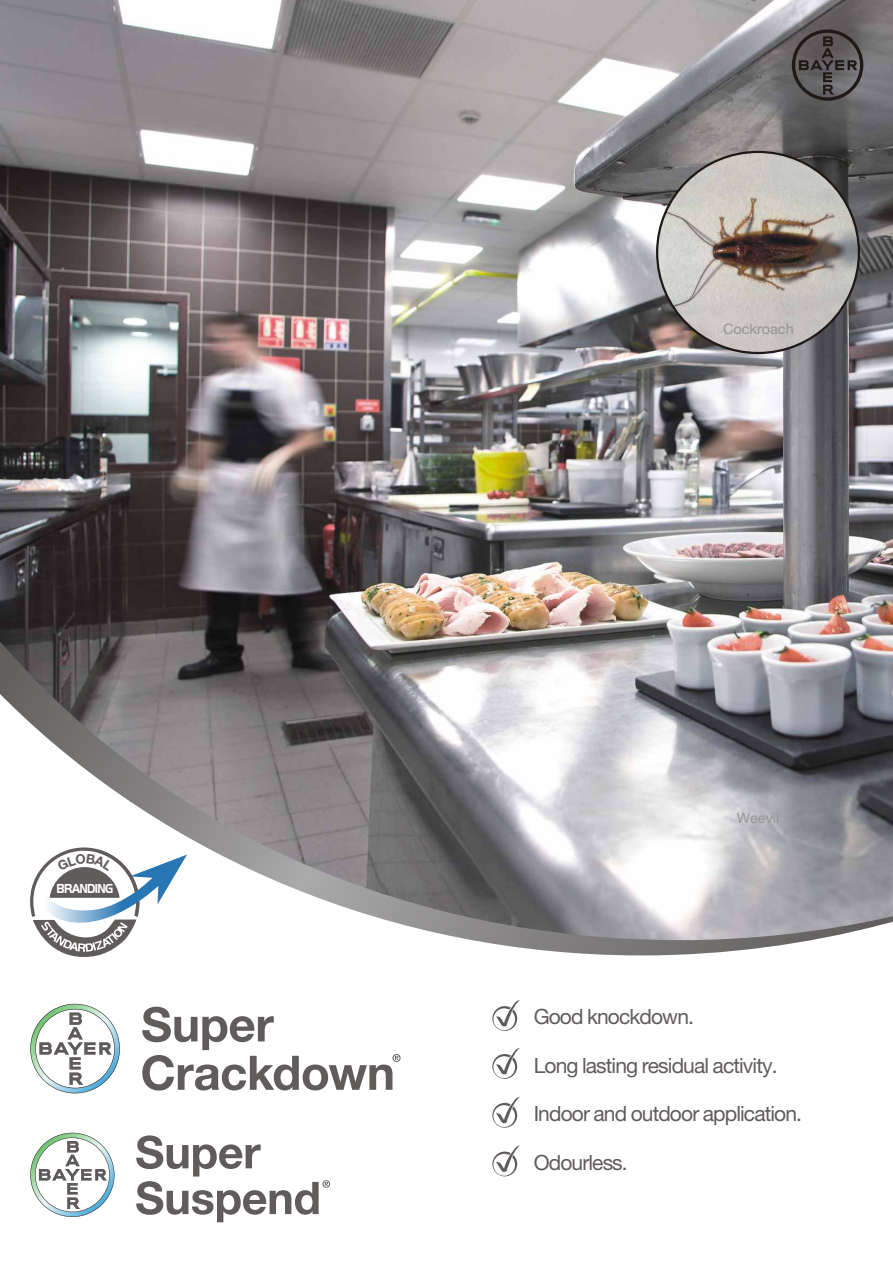
<style>
.page{position:relative;width:893px;height:1263px;background:#fff}
.page>*{position:absolute;margin:0;border:0;box-sizing:border-box;transform-origin:0 0}
.t1{font:21px "Helvetica Neue";letter-spacing:-.04em;color:#615c5c}
.t2{font:14.4px "Helvetica Neue";color:#969494}
.t3{font:700 13.5px "Handel Got D";color:#fff;scale:.87 1}
</style>
<div class="page">
<img style="left:0;top:0;width:893px;height:619px">
<img style="left:657px;top:152px;width:202px;height:201px;border-radius:50%">
<svg style="left:792px;top:29px;width:71px;height:72px;background:#545152"></svg>
<svg style="left:0;top:619px;width:893px;height:336px"></svg>
<svg style="left:492px;top:1000px;width:28px;height:31px"></svg>
<svg style="left:492px;top:1048px;width:28px;height:31px"></svg>
<svg style="left:492px;top:1096px;width:28px;height:32px"></svg>
<svg style="left:492px;top:1145px;width:28px;height:31px"></svg>
<svg style="left:30px;top:1004px;width:90px;height:89px"></svg>
<svg style="left:142px;top:1007px;width:259px;height:83px"></svg>
<svg style="left:30px;top:1133px;width:84px;height:84px"></svg>
<svg style="left:136px;top:1135px;width:194px;height:87px"></svg>
<svg style="left:25px;top:843px;width:133px;height:114px"></svg>
<p class="t3" style="left:56px;top:882px;width:67px;rotate:-1deg">BRANDING</p>
<p class="t2" style="left:723px;top:323px;width:72px">Cockroach</p>
<p class="t2" style="left:737px;top:811px;width:44px">Weevil</p>
<p class="t1" style="left:534px;top:1007px;width:162px">Good knockdown.</p>
<p class="t1" style="left:534px;top:1056px;width:245px">Long lasting residual activity.</p>
<p class="t1" style="left:534px;top:1105px;width:270px">Indoor and outdoor application.</p>
<p class="t1" style="left:534px;top:1154px;width:96px">Odourless.</p>
</div>
